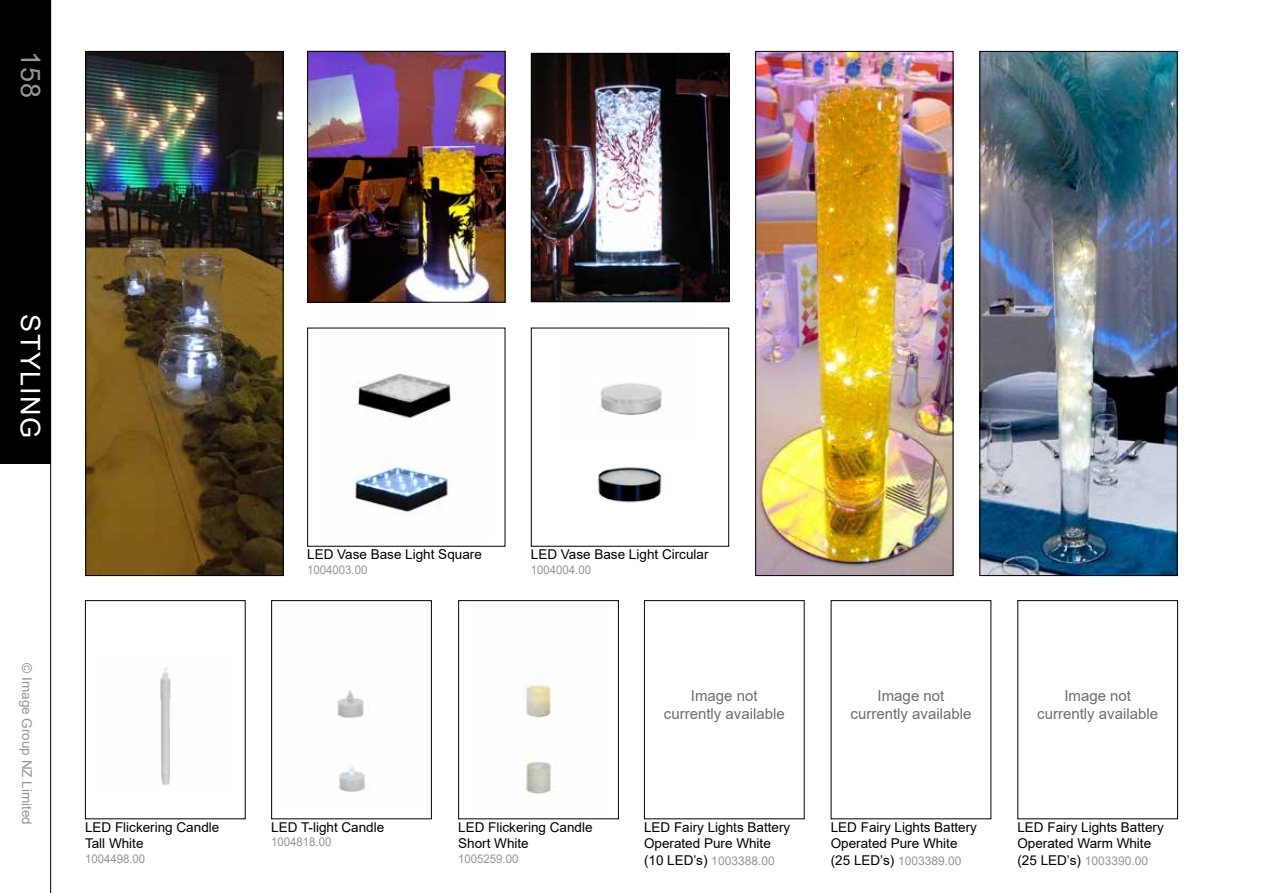
<style>
.page{position:relative;width:1263px;height:893px;background:#fff}
.page>*{position:absolute;margin:0;border:0;box-sizing:border-box;transform-origin:0 0}
.t1{font:27px "Arial";letter-spacing:.05em;color:#fff}
.t2{font:27px "Arial";color:#939598}
.t3{font:15px/18px "Arial";color:#6d6e71;text-align:center}
.t4{font:13.5px/16.5px "Arial";color:#000}
.t5{font:13.5px "Arial";color:#939598}
.t6{font:12px "Arial";color:#939598}
.t7{font:12px "Arial";color:#939598;scale:.95 1}
.s1{font-size:13.5px;color:#000}
</style>
<div class="page">
<div style="left:0;top:0;width:51px;height:463px;background:#000"></div>
<hr style="left:50px;top:0;width:1px;height:893px;background:#000">
<img style="left:355px;top:466px;width:104px;height:49px">
<img style="left:321px;top:327px;width:170px;height:92px">
<img style="left:598px;top:467px;width:64px;height:36px">
<img style="left:562px;top:327px;width:136px;height:89px">
<div style="left:531px;top:328px;width:198px;height:219px;border:1px solid #000"></div>
<img style="left:160px;top:667px;width:11px;height:118px">
<img style="left:338px;top:765px;width:28px;height:27px">
<img style="left:337px;top:685px;width:27px;height:33px">
<img style="left:522px;top:761px;width:32px;height:34px">
<img style="left:525px;top:674px;width:27px;height:44px">
<div style="left:271px;top:600px;width:161px;height:219px;border:1px solid #000"></div>
<div style="left:85px;top:600px;width:161px;height:219px;border:1px solid #000"></div>
<div style="left:458px;top:600px;width:161px;height:219px;border:1px solid #000"></div>
<div style="left:644px;top:600px;width:160px;height:219px;border:1px solid #000"></div>
<div style="left:1017px;top:600px;width:161px;height:219px;border:1px solid #000"></div>
<img style="left:533px;top:55px;width:194px;height:245px">
<div style="left:531px;top:53px;width:198px;height:249px;border:1px solid #000"></div>
<img style="left:757px;top:53px;width:194px;height:521px">
<div style="left:755px;top:51px;width:198px;height:525px;border:1px solid #000"></div>
<img style="left:981px;top:53px;width:194px;height:521px">
<div style="left:979px;top:51px;width:198px;height:525px;border:1px solid #000"></div>
<img style="left:87px;top:53px;width:195px;height:521px">
<div style="left:85px;top:51px;width:199px;height:525px;border:1px solid #000"></div>
<img style="left:309px;top:53px;width:194px;height:248px">
<div style="left:307px;top:51px;width:198px;height:252px;border:1px solid #000"></div>
<h1 class="t2" style="left:49px;top:51px;width:49px;rotate:90deg">158</h1>
<h1 class="t1" style="left:49px;top:314px;width:125px;rotate:90deg">STYLING</h1>
<p class="t5" style="left:36px;top:663px;width:163px;rotate:90deg">© Image Group NZ Limited</p>
<p class="t4" style="left:85px;top:819px;width:136px">LED Flickering Candle<br>Tall White</p>
<p class="t7" style="left:85px;top:850px;width:65px">1004498.00</p>
<p class="t4" style="left:307px;top:546px;width:176px">LED Vase Base Light Square</p>
<p class="t7" style="left:307px;top:561px;width:65px">1004003.00</p>
<p class="t4" style="left:531px;top:546px;width:179px">LED Vase Base Light Circular</p>
<p class="t7" style="left:531px;top:561px;width:65px">1004004.00</p>
<p class="t3" style="left:664px;top:687px;width:122px">Image not currently available</p>
<p class="t3" style="left:850px;top:687px;width:122px">Image not currently available</p>
<p class="t3" style="left:1037px;top:687px;width:122px">Image not currently available</p>
<p class="t4" style="left:271px;top:819px;width:115px">LED T-light Candle</p>
<p class="t7" style="left:271px;top:834px;width:65px">1004818.00</p>
<p class="t4" style="left:458px;top:819px;width:136px">LED Flickering Candle<br>Short White</p>
<p class="t7" style="left:458px;top:850px;width:65px">1005259.00</p>
<p class="t4" style="left:644px;top:819px;width:148px">LED Fairy Lights Battery<br>Operated Pure White</p>
<p class="t6" style="left:644px;top:852px;width:132px"><span class="s1">(10 LED’s)</span> 1003388.00</p>
<p class="t4" style="left:831px;top:819px;width:148px">LED Fairy Lights Battery<br>Operated Pure White</p>
<p class="t6" style="left:831px;top:852px;width:132px"><span class="s1">(25 LED’s)</span> 1003389.00</p>
<p class="t4" style="left:1017px;top:819px;width:148px">LED Fairy Lights Battery<br>Operated Warm White</p>
<p class="t6" style="left:1017px;top:852px;width:132px"><span class="s1">(25 LED’s)</span> 1003390.00</p>
</div>
